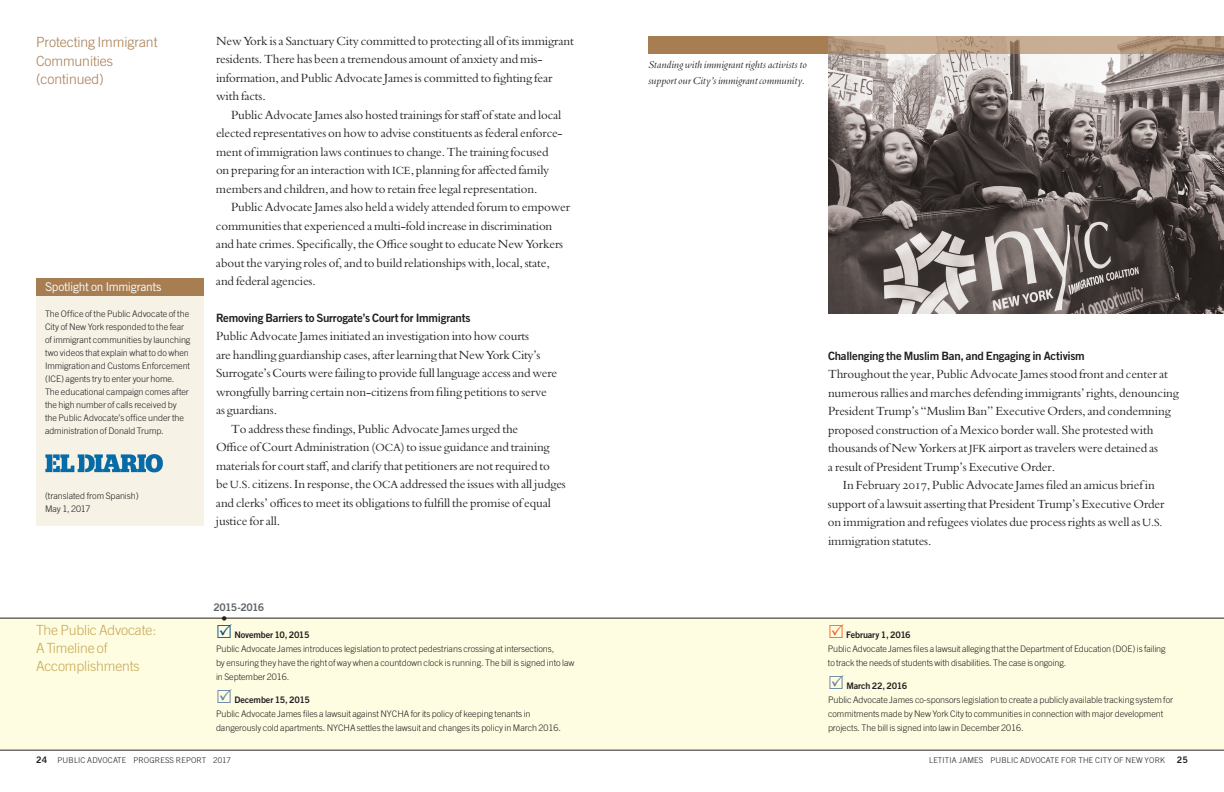
<style>
.page{position:relative;width:1224px;height:792px;background:#fff}
.page>*{position:absolute;margin:0;border:0;box-sizing:border-box;transform-origin:0 0}
.t1{font:18px "M Bembo";color:#231f20}
.t2{font:300 14px/18px "Trade Gothic";letter-spacing:-.01em;color:#c7a856}
.t3{font:300 14px/18.5px "Trade Gothic";letter-spacing:-.005em;color:#a77d52}
.t4{font:13px/18.5px "M Bembo";letter-spacing:-.01em;color:#231f20}
.t5{font:12px "Trade Gothic";letter-spacing:-.03em;color:#fff}
.t6{font:11.5px "Trade Gothic Bold Two";letter-spacing:-.02em;color:#231f20}
.t7{font:italic 11px/16px "M Bembo";color:#231f20}
.t8{font:10.5px "Trade Gothic Bold Two";letter-spacing:-.065em;color:#5f656c}
.t9{font:300 9px/13px "Trade Gothic";letter-spacing:-.005em;color:#231f20}
.t10{font:9px "Trade Gothic Bold Two";letter-spacing:-.015em;color:#231f20}
.t11{font:300 8px "Trade Gothic";letter-spacing:.02em;color:#231f20}
.s1{font-family:"M Bembo Expert"}
.s2{font-size:11.5px}
.s3{font-family:"M Bembo Expert";font-size:13.2px}
.s4{font-family:"Trade Gothic Bold Two";font-weight:400;font-size:9px}
</style>
<div class="page">
<hr style="left:612px;top:750px;width:612px;height:1px;background:#231f20">
<hr style="left:0;top:750px;width:612px;height:1px;background:#231f20">
<div style="left:0;top:618px;width:1224px;height:132px;background:#fffde1"></div>
<hr style="left:0;top:618px;width:1224px;height:1px;background:#231f20">
<img style="left:828px;top:54px;width:396px;height:260px">
<div style="left:648px;top:36px;width:180px;height:18px;background:#a77d52"></div>
<svg style="left:828px;top:36px;width:396px;height:18px;background:#ba9f84"></svg>
<div style="left:36px;top:278px;width:168px;height:18px;background:#a77d52"></div>
<div style="left:36px;top:296px;width:168px;height:229px;background:#f6f2e5"></div>
<img style="left:45px;top:454px;width:118px;height:19px">
<p class="t3" style="left:36px;top:33px;width:123px">Protecting Immigrant<br>Communities (continued)</p>
<p class="t5" style="left:45px;top:280px;width:118px">Spotlight on Immigrants</p>
<p class="t9" style="left:45px;top:307px;width:147px">The Office of the Public Advocate of the City of New York responded to the fear of immigrant communities by launching two videos that explain what to do when Immigration and Customs Enforcement (ICE) agents try to enter your home.<br>The educational campaign comes after the high number of calls received by the Public Advocate’s office under the administration of Donald Trump.</p>
<p class="t9" style="left:45px;top:489px;width:95px">(translated from Spanish)<br>May 1, 2017</p>
<p class="t4" style="left:216px;top:31px;width:359px">New York is a Sanctuary City committed to protecting all of its immigrant residents. There has been a tremendous amount of anxiety and mis&shy;information, and Public Advocate James is committed to fighting fear with facts.</p>
<p class="t4" style="left:216px;top:105px;width:348px;text-indent:15px">Public Advocate James also hosted trainings for sta<span class="s1">ff</span> of state and local elected representatives on how to advise constituents as federal enforce&shy;ment of immigration laws continues to change. The training focused on preparing for an interaction with <span class="s2">ICE</span>, planning for a<span class="s1">ff</span>ected family members and children, and how to retain free legal representation.</p>
<p class="t4" style="left:216px;top:198px;width:356px;text-indent:15px">Public Advocate James also held a widely attended forum to empower communities that experienced a multi-fold increase in discrimination and hate crimes. Specifically, the O<span class="s1">ffi</span>ce sought to educate New Yorkers about the varying roles of, and to build relationships with, local, state, and federal agencies.</p>
<p class="t6" style="left:216px;top:311px;width:256px">Removing Barriers to Surrogate’s Court for Immigrants</p>
<p class="t4" style="left:216px;top:327px;width:315px">Public Advocate James initiated an investigation into how courts</p>
<p class="t4" style="left:216px;top:345px;width:326px">are handling guardianship cases, after learning that New York City’s</p>
<p class="t4" style="left:216px;top:364px;width:343px">Surrogate’s Courts were failing to provide full language access and were</p>
<p class="t4" style="left:216px;top:382px;width:332px">wrongfully barring certain non-citizens from filing petitions to serve</p>
<p class="t4" style="left:216px;top:401px;width:63px">as guardians.</p>
<p class="t4" style="left:231px;top:419px;width:289px">To address these findings, Public Advocate James urged the</p>
<p class="t4" style="left:216px;top:438px;width:335px">O<span class="s1">ffi</span>ce of Court Administration (<span class="s2">OCA</span>) to issue guidance and training</p>
<p class="t4" style="left:216px;top:456px;width:335px">materials for court sta<span class="s1">ff</span>, and clarify that petitioners are not required to</p>
<p class="t4" style="left:216px;top:475px;width:351px">be <span class="s2">U.S.</span> citizens. In response, the <span class="s2">OCA</span> addressed the issues with all judges</p>
<p class="t4" style="left:216px;top:493px;width:336px">and clerks’ o<span class="s1">ffi</span>ces to meet its obligations to fulfill the promise of equal</p>
<p class="t4" style="left:216px;top:512px;width:66px">justice for all.</p>
<p class="t2" style="left:36px;top:621px;width:122px">The Public Advocate:<br>A Timeline of<br>Accomplishments</p>
<p class="t8" style="left:214px;top:600px;width:52px">2015-2016</p>
<h1 class="t1" style="left:221px;top:608px;width:8px">•</h1>
<p class="t10" style="left:234px;top:629px;width:77px">November 10, 2015</p>
<p class="t9" style="left:216px;top:642px;width:360px;line-height:14px">Public Advocate James introduces legislation to protect pedestrians crossing at intersections,<br>by ensuring they have the right of way when a countdown clock is running. The bill is signed into law in September 2016.</p>
<p class="t10" style="left:234px;top:694px;width:77px">December 15, 2015</p>
<p class="t9" style="left:216px;top:707px;width:345px;line-height:14px">Public Advocate James files a lawsuit against NYCHA for its policy of keeping tenants in dangerously cold apartments. NYCHA settles the lawsuit and changes its policy in March 2016.</p>
<p class="t7" style="left:648px;top:57px;width:160px">Standing with immigrant rights activists to support our City’s immigrant community.</p>
<p class="t6" style="left:828px;top:349px;width:258px">Challenging the Muslim Ban, and Engaging in Activism</p>
<p class="t4" style="left:828px;top:365px;width:341px">Throughout the year, Public Advocate James stood front and center at</p>
<p class="t4" style="left:828px;top:384px;width:353px">numerous rallies and marches defending immigrants’ rights, denouncing</p>
<p class="t4" style="left:828px;top:402px;width:344px">President Trump’s “Muslim Ban” Executive Orders, and condemning</p>
<p class="t4" style="left:828px;top:421px;width:327px">proposed construction of a Mexico border wall. She protested with</p>
<p class="t4" style="left:828px;top:439px;width:332px">thousands of New Yorkers at <span class="s2">JFK</span> airport as travelers were detained as</p>
<p class="t4" style="left:828px;top:458px;width:229px">a result of President Trump’s Executive Order.</p>
<p class="t4" style="left:843px;top:476px;width:313px">In February <span class="s3">2017</span>, Public Advocate James filed an amicus brief in</p>
<p class="t4" style="left:828px;top:495px;width:338px">support of a lawsuit asserting that President Trump’s Executive Order</p>
<p class="t4" style="left:828px;top:513px;width:336px">on immigration and refugees violates due process rights as well as <span class="s2">U.S.</span></p>
<p class="t4" style="left:828px;top:532px;width:105px">immigration statutes.</p>
<p class="t10" style="left:846px;top:629px;width:66px">February 1, 2016</p>
<p class="t9" style="left:828px;top:642px;width:339px;line-height:14px">Public Advocate James files a lawsuit alleging that the Department of Education (DOE) is failing to track the needs of students with disabilities. The case is ongoing.</p>
<p class="t10" style="left:846px;top:680px;width:62px">March 22, 2016</p>
<p class="t9" style="left:828px;top:693px;width:347px;line-height:14px">Public Advocate James co-sponsors legislation to create a publicly available tracking system for commitments made by New York City to communities in connection with major development projects. The bill is signed into law in December 2016.</p>
<p class="t11" style="left:36px;top:756px;width:196px"><span class="s4">24</span> PUBLIC ADVOCATE PROGRESS REPORT 2017</p>
<p class="t11" style="left:929px;top:756px;width:237px">LETITIA JAMES PUBLIC ADVOCATE FOR THE CITY OF NEW YORK</p>
<p class="t10" style="left:1177px;top:754px;width:13px">25</p>
</div>
